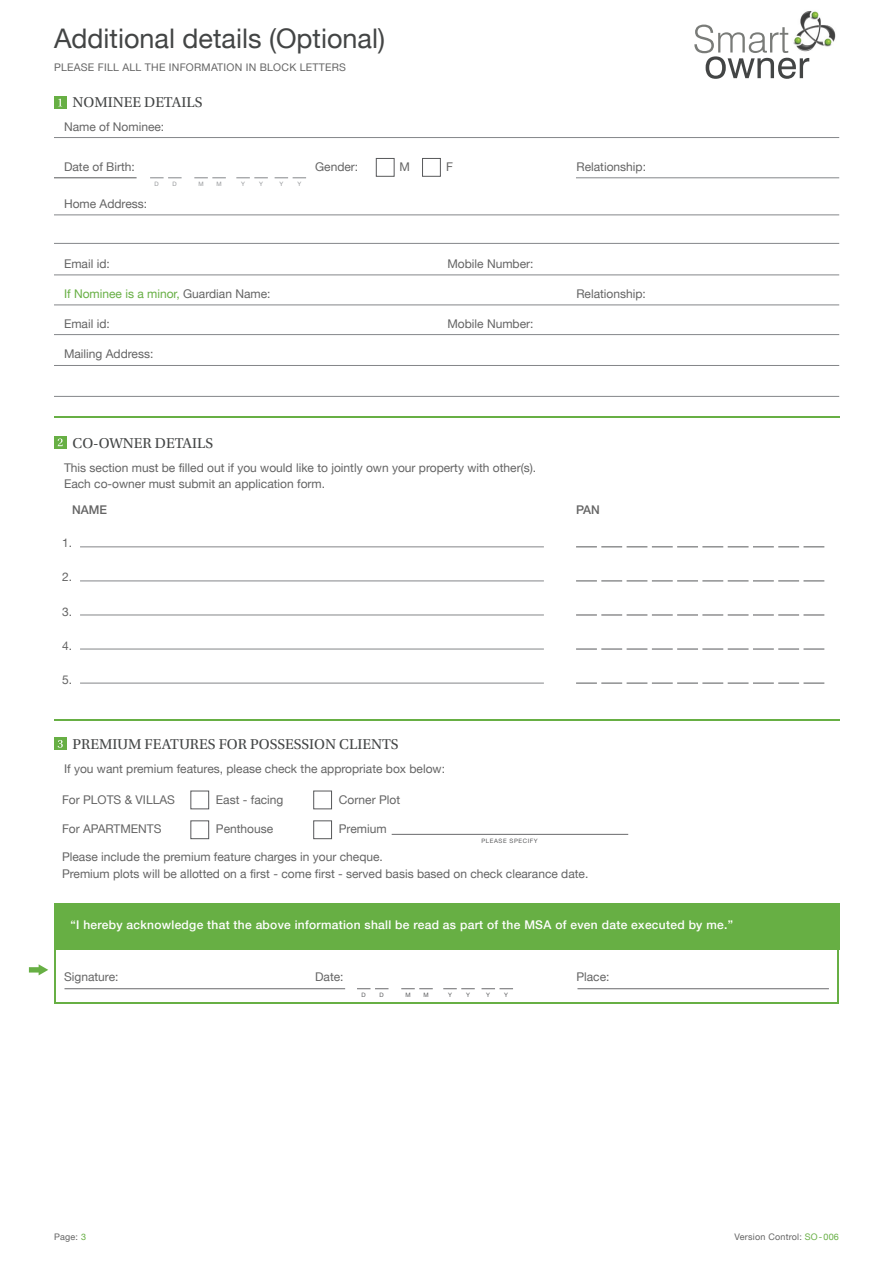
<style>
.page{position:relative;width:893px;height:1263px;background:#fff}
.page>*{position:absolute;margin:0;border:0;box-sizing:border-box;transform-origin:0 0}
.t1{font:27px "Helvetica Neue LT";color:#434545}
.t2{font:15px "Utopia Std";color:#434545}
.t3{font:12px/16.5px "Helvetica Neue LT";color:#646464}
.t4{font:500 12px "Helvetica Neue LT";letter-spacing:.025em;color:#fff}
.t5{font:12px "Helvetica Neue LT";color:#67af44}
.t6{font:500 12px "Helvetica Neue LT";color:#646464}
.t7{font:10.5px "Helvetica Neue LT";letter-spacing:.025em;color:#646464}
.t8{font:9px "Helvetica Neue LT";letter-spacing:.025em;color:#646464}
.t9{font:6px "Helvetica Neue LT";letter-spacing:.1em;color:#57585a}
.t10{font:6px "Helvetica Neue LT";color:#939598}
.s1{color:#646464}
.s2{color:#67af44}
</style>
<div class="page">
<img style="left:800px;top:11px;width:36px;height:40px">
<svg style="left:694px;top:25px;width:115px;height:54px"></svg>
<div style="left:54px;top:96px;width:12px;height:13px;background:#67af44"></div>
<svg style="left:58px;top:99px;width:3px;height:7px"></svg>
<hr style="left:54px;top:334px;width:785px;height:1px;background:#848689">
<hr style="left:54px;top:137px;width:785px;height:1px;background:#848689">
<hr style="left:54px;top:177px;width:83px;height:1px;background:#57585a">
<hr style="left:576px;top:177px;width:263px;height:1px;background:#848689">
<svg style="left:150px;top:177px;width:32px;height:1px"></svg>
<svg style="left:194px;top:177px;width:32px;height:1px"></svg>
<svg style="left:236px;top:177px;width:32px;height:1px"></svg>
<svg style="left:275px;top:177px;width:31px;height:1px"></svg>
<div style="left:376px;top:158px;width:18px;height:19px;border:1px solid #57585a"></div>
<div style="left:422px;top:158px;width:19px;height:19px;border:1px solid #57585a"></div>
<hr style="left:54px;top:275px;width:785px;height:1px;background:#848689">
<hr style="left:54px;top:243px;width:785px;height:1px;background:#848689">
<hr style="left:54px;top:215px;width:785px;height:1px;background:#848689">
<hr style="left:54px;top:305px;width:785px;height:1px;background:#848689">
<hr style="left:54px;top:365px;width:785px;height:1px;background:#848689">
<hr style="left:54px;top:396px;width:785px;height:1px;background:#848689">
<div style="left:54px;top:436px;width:12px;height:12px;background:#67af44"></div>
<svg style="left:58px;top:438px;width:5px;height:8px"></svg>
<hr style="left:54px;top:416px;width:785px;height:2px;background:#67af44">
<div style="left:54px;top:904px;width:785px;height:46px;background:#67af44"></div>
<hr style="left:64px;top:988px;width:281px;height:1px;background:#69696c">
<svg style="left:357px;top:988px;width:31px;height:1px"></svg>
<svg style="left:401px;top:988px;width:32px;height:1px"></svg>
<svg style="left:443px;top:988px;width:32px;height:1px"></svg>
<svg style="left:481px;top:988px;width:32px;height:1px"></svg>
<hr style="left:577px;top:988px;width:252px;height:1px;background:#69696c">
<hr style="left:838px;top:904px;width:1px;height:100px;background:#67af44">
<hr style="left:54px;top:904px;width:2px;height:100px;background:#67af44">
<hr style="left:55px;top:1002px;width:784px;height:2px;background:#67af44">
<svg style="left:29px;top:964px;width:19px;height:11px"></svg>
<div style="left:191px;top:791px;width:18px;height:18px;border:1px solid #57585a"></div>
<div style="left:313px;top:791px;width:19px;height:18px;border:1px solid #57585a"></div>
<div style="left:191px;top:820px;width:18px;height:19px;border:1px solid #57585a"></div>
<div style="left:313px;top:820px;width:19px;height:19px;border:1px solid #57585a"></div>
<hr style="left:392px;top:834px;width:236px;height:1px;background:#69696c">
<hr style="left:80px;top:546px;width:464px;height:1px;background:#848689">
<hr style="left:80px;top:580px;width:464px;height:1px;background:#848689">
<hr style="left:80px;top:615px;width:464px;height:1px;background:#848689">
<hr style="left:80px;top:649px;width:464px;height:1px;background:#848689">
<hr style="left:80px;top:683px;width:464px;height:1px;background:#848689">
<svg style="left:576px;top:546px;width:248px;height:1px"></svg>
<svg style="left:576px;top:580px;width:248px;height:1px"></svg>
<svg style="left:576px;top:615px;width:248px;height:1px"></svg>
<svg style="left:576px;top:649px;width:248px;height:1px"></svg>
<svg style="left:576px;top:683px;width:248px;height:1px"></svg>
<hr style="left:54px;top:719px;width:785px;height:2px;background:#67af44">
<div style="left:54px;top:737px;width:12px;height:13px;background:#67af44"></div>
<svg style="left:58px;top:740px;width:5px;height:8px"></svg>
<h1 class="t1" style="left:54px;top:22px;width:333px">Additional details (Optional)</h1>
<p class="t7" style="left:54px;top:61px;width:294px">PLEASE FILL ALL THE INFORMATION IN BLOCK LETTERS</p>
<p class="t2" style="left:73px;top:95px;width:131px">NOMINEE DETAILS</p>
<p class="t3" style="left:64px;top:119px;width:102px">Name of Nominee:</p>
<p class="t3" style="left:64px;top:158px;width:72px">Date of Birth:</p>
<p class="t3" style="left:315px;top:158px;width:45px">Gender:</p>
<p class="t3" style="left:576px;top:158px;width:71px">Relationship:</p>
<p class="t3" style="left:64px;top:195px;width:85px">Home Address:</p>
<p class="t3" style="left:399px;top:159px;width:12px">M</p>
<p class="t3" style="left:446px;top:159px;width:8px">F</p>
<p class="t10" style="left:155px;top:181px;width:6px">D</p>
<p class="t10" style="left:173px;top:181px;width:6px">D</p>
<p class="t10" style="left:198px;top:181px;width:7px">M</p>
<p class="t10" style="left:216px;top:181px;width:7px">M</p>
<p class="t10" style="left:241px;top:181px;width:5px">Y</p>
<p class="t10" style="left:259px;top:181px;width:5px">Y</p>
<p class="t10" style="left:279px;top:181px;width:5px">Y</p>
<p class="t10" style="left:297px;top:181px;width:5px">Y</p>
<p class="t3" style="left:64px;top:255px;width:47px">Email id:</p>
<p class="t3" style="left:447px;top:255px;width:88px">Mobile Number:</p>
<p class="t5" style="left:64px;top:287px;width:208px">If Nominee is a minor, <span class="s1">Guardian Name:</span></p>
<p class="t3" style="left:576px;top:285px;width:71px">Relationship:</p>
<p class="t3" style="left:64px;top:315px;width:47px">Email id:</p>
<p class="t3" style="left:447px;top:315px;width:88px">Mobile Number:</p>
<p class="t3" style="left:64px;top:345px;width:91px">Mailing Address:</p>
<p class="t2" style="left:73px;top:435px;width:142px">CO-OWNER DETAILS</p>
<p class="t3" style="left:64px;top:459px;width:474px">This section must be filled out if you would like to jointly own your property with other(s).<br>Each co-owner must submit an application form.</p>
<p class="t6" style="left:72px;top:502px;width:36px">NAME</p>
<p class="t6" style="left:576px;top:502px;width:25px">PAN</p>
<p class="t3" style="left:62px;top:534px;width:12px">1.</p>
<p class="t3" style="left:62px;top:568px;width:12px">2.</p>
<p class="t3" style="left:62px;top:603px;width:12px">3.</p>
<p class="t3" style="left:62px;top:637px;width:12px">4.</p>
<p class="t3" style="left:62px;top:672px;width:12px">5.</p>
<p class="t2" style="left:73px;top:736px;width:328px">PREMIUM FEATURES FOR POSSESSION CLIENTS</p>
<p class="t3" style="left:64px;top:760px;width:382px">If you want premium features, please check the appropriate box below:</p>
<p class="t3" style="left:62px;top:791px;width:114px">For PLOTS &amp; VILLAS</p>
<p class="t3" style="left:216px;top:791px;width:69px">East - facing</p>
<p class="t3" style="left:339px;top:791px;width:63px">Corner Plot</p>
<p class="t3" style="left:62px;top:820px;width:101px">For APARTMENTS</p>
<p class="t3" style="left:216px;top:820px;width:59px">Penthouse</p>
<p class="t3" style="left:339px;top:820px;width:49px">Premium</p>
<p class="t9" style="left:481px;top:837px;width:58px">PLEASE SPECIFY</p>
<p class="t3" style="left:62px;top:848px;width:528px">Please include the premium feature charges in your cheque.<br>Premium plots will be allotted on a first - come first - served basis based on check clearance date.</p>
<p class="t4" style="left:70px;top:917px;width:664px">“I hereby acknowledge that the above information shall be read as part of the MSA of even date executed by me.”</p>
<p class="t3" style="left:64px;top:968px;width:56px">Signature:</p>
<p class="t3" style="left:315px;top:968px;width:30px">Date:</p>
<p class="t3" style="left:576px;top:968px;width:35px">Place:</p>
<p class="t8" style="left:54px;top:1231px;width:34px">Page: <span class="s2">3</span></p>
<p class="t9" style="left:362px;top:991px;width:6px">D</p>
<p class="t9" style="left:380px;top:991px;width:6px">D</p>
<p class="t9" style="left:405px;top:991px;width:7px">M</p>
<p class="t9" style="left:423px;top:991px;width:7px">M</p>
<p class="t9" style="left:448px;top:991px;width:5px">Y</p>
<p class="t9" style="left:466px;top:991px;width:5px">Y</p>
<p class="t9" style="left:486px;top:991px;width:5px">Y</p>
<p class="t9" style="left:504px;top:991px;width:5px">Y</p>
<p class="t8" style="left:734px;top:1231px;width:106px">Version Control: <span class="s2">SO-006</span></p>
</div>
